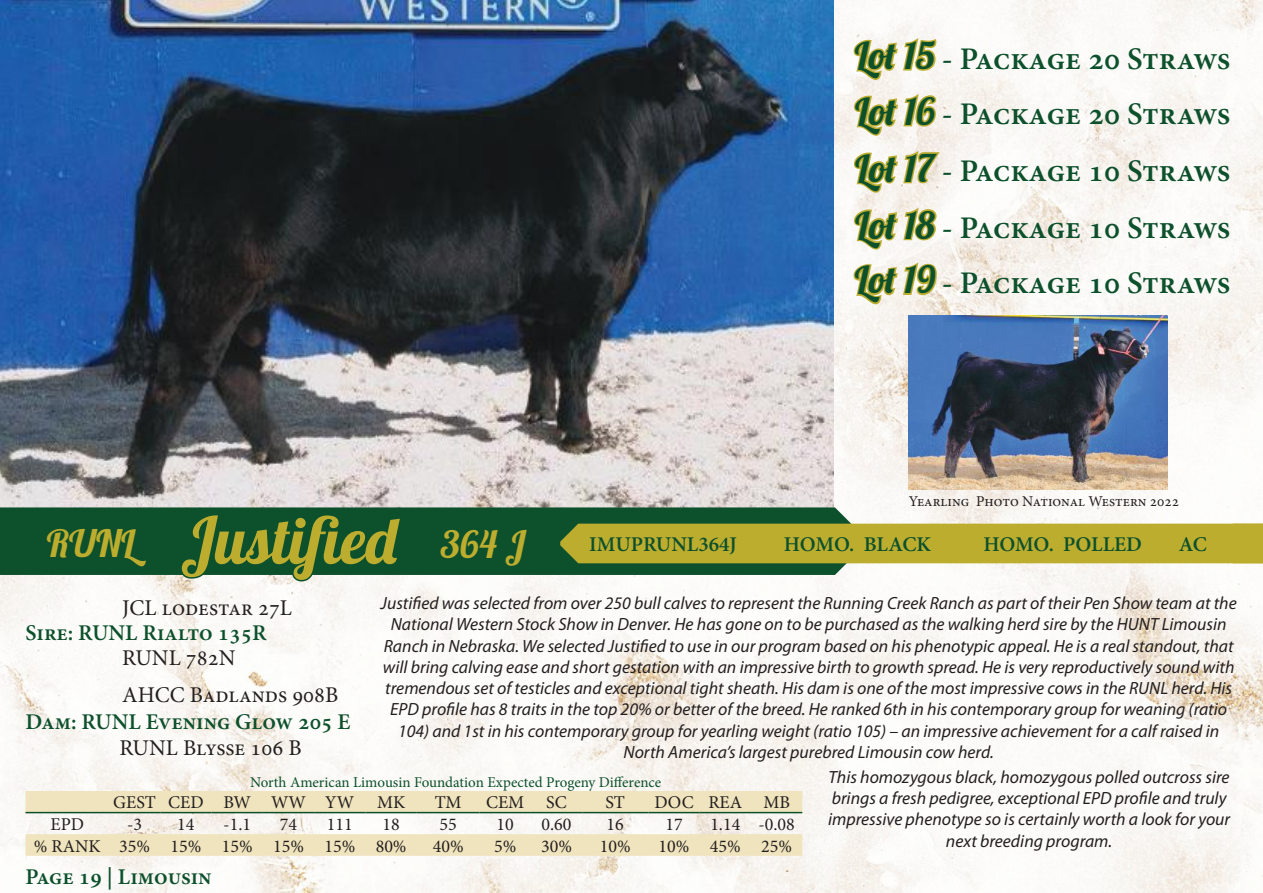
<style>
.page{position:relative;width:1263px;height:893px;background:#fff}
.page>*{position:absolute;margin:0;border:0;box-sizing:border-box;transform-origin:0 0}
.t1{font:64.5px "Lobster 1.4";letter-spacing:.01em;color:#bdad2f}
.t2{font:600 31.5px/56.1px "Minion Pro";letter-spacing:-.015em;color:#0d502c;text-align:justify}
.t3{font:600 22.5px "Minion Pro";color:#0d502c}
.t4{font:22.5px "Minion Pro";color:#241f1f}
.t5{font:600 21px "Minion Pro";color:#0d502c}
.t6{font:18px "Minion Pro";color:#241f1f}
.t7{font:italic 17.7px/21.3px "Myriad Pro";color:#241f1f;text-align:center}
.t8{font:15px "Minion Pro";color:#0d502c}
.t9{font:15px "Minion Pro";color:#241f1f}
.s1{font-family:"Lobster 1.4";font-weight:400;font-size:37.5px}
.s2{font-size:37.5px}
</style>
<div class="page">
<img style="left:0;top:0;width:1263px;height:893px">
<img style="left:0;top:0;width:834px;height:507px">
<svg style="left:0;top:507px;width:853px;height:68px;fill:#0d502c"></svg>
<img style="left:909px;top:316px;width:259px;height:174px">
<svg style="left:852px;top:37px;width:87px;height:44px"></svg>
<svg style="left:852px;top:93px;width:89px;height:158px"></svg>
<svg style="left:852px;top:261px;width:86px;height:45px"></svg>
<svg style="left:26px;top:791px;width:776px;height:65px;fill:#efe4bd"></svg>
<hr style="left:26px;top:812px;width:83px;height:1px;background:#0d502c">
<hr style="left:109px;top:812px;width:51px;height:1px;background:#0d502c">
<hr style="left:160px;top:812px;width:52px;height:1px;background:#0d502c">
<hr style="left:212px;top:812px;width:51px;height:1px;background:#0d502c">
<hr style="left:263px;top:812px;width:51px;height:1px;background:#0d502c">
<hr style="left:314px;top:812px;width:51px;height:1px;background:#0d502c">
<hr style="left:365px;top:812px;width:52px;height:1px;background:#0d502c">
<hr style="left:417px;top:812px;width:63px;height:1px;background:#0d502c">
<hr style="left:480px;top:812px;width:51px;height:1px;background:#0d502c">
<hr style="left:531px;top:812px;width:51px;height:1px;background:#0d502c">
<hr style="left:582px;top:812px;width:66px;height:1px;background:#0d502c">
<hr style="left:648px;top:812px;width:52px;height:1px;background:#0d502c">
<hr style="left:700px;top:812px;width:51px;height:1px;background:#0d502c">
<hr style="left:751px;top:812px;width:51px;height:1px;background:#0d502c">
<div style="left:560px;top:524px;width:703px;height:39px;background:#bdad2f"></div>
<svg style="left:179px;top:512px;width:224px;height:71px"></svg>
<div style="left:44px;top:521px;width:106px;height:48px;background:#0d502c"></div>
<svg style="left:438px;top:526px;width:93px;height:114px"></svg>
<h2 class="t2" style="left:855px;top:30px;width:377px"><span class="s1">Lot 15</span> - Package 20 Straws <span class="s1">Lot 16</span> - Package 20 Straws <span class="s1">Lot 17</span> - Package 10 Straws <span class="s1">Lot 18</span> - Package 10 Straws <span class="s1">Lot 19</span> - Package 10 Straws</h2>
<p class="t9" style="left:909px;top:491px;width:272px">Yearling Photo National Western 2022</p>
<p class="t5" style="left:784px;top:530px;width:149px">HOMO. BLACK</p>
<p class="t5" style="left:1179px;top:530px;width:30px">AC</p>
<h1 class="t1" style="left:47px;top:499px;width:480px"><span class="s2">RUNL</span> Justified <span class="s2">364 J</span></h1>
<p class="t7" style="left:381px;top:592px;width:858px">Justified was selected from over 250 bull calves to represent the Running Creek Ranch as part of their Pen Show team at the National Western Stock Show in Denver. He has gone on to be purchased as the walking herd sire by the HUNT Limousin Ranch in Nebraska. We selected Justified to use in our program based on his phenotypic appeal. He is a real standout, that will bring calving ease and short gestation with an impressive birth to growth spread. He is very reproductively sound with tremendous set of testicles and exceptional tight sheath. His dam is one of the most impressive cows in the RUNL herd. His EPD profile has 8 traits in the top 20% or better of the breed. He ranked 6th in his contemporary group for weaning (ratio 104) and 1st in his contemporary group for yearling weight (ratio 105) – an impressive achievement for a calf raised in North America’s largest purebred Limousin cow herd.</p>
<p class="t7" style="left:828px;top:766px;width:404px">This homozygous black, homozygous polled outcross sire brings a fresh pedigree, exceptional EPD profile and truly impressive phenotype so is certainly worth a look for your next breeding program.</p>
<p class="t5" style="left:589px;top:530px;width:149px">IMUPRUNL364J</p>
<p class="t5" style="left:983px;top:530px;width:160px">HOMO. POLLED</p>
<p class="t4" style="left:122px;top:593px;width:171px">JCL lodestar 27L</p>
<p class="t3" style="left:26px;top:617px;width:243px">Sire: RUNL Rialto 135R</p>
<p class="t4" style="left:122px;top:643px;width:115px">RUNL 782N</p>
<p class="t4" style="left:122px;top:680px;width:218px">AHCC Badlands 908B</p>
<p class="t4" style="left:119px;top:732px;width:184px">RUNL Blysse 106 B</p>
<p class="t3" style="left:26px;top:706px;width:327px">Dam: RUNL Evening Glow 205 E</p>
<p class="t8" style="left:250px;top:772px;width:413px">North American Limousin Foundation Expected Progeny Difference</p>
<p class="t6" style="left:113px;top:790px;width:243px">GEST CED BW WW YW</p>
<p class="t6" style="left:377px;top:790px;width:30px">MK</p>
<p class="t6" style="left:435px;top:790px;width:29px">TM</p>
<p class="t6" style="left:486px;top:790px;width:82px">CEM SC</p>
<p class="t6" style="left:605px;top:790px;width:21px">ST</p>
<p class="t6" style="left:654px;top:790px;width:137px">DOC REA MB</p>
<p class="t6" style="left:50px;top:812px;width:35px">EPD</p>
<p class="t6" style="left:127px;top:812px;width:17px">-3</p>
<p class="t6" style="left:177px;top:812px;width:19px">14</p>
<p class="t6" style="left:223px;top:812px;width:29px">-1.1</p>
<p class="t6" style="left:280px;top:812px;width:19px">74</p>
<p class="t6" style="left:327px;top:812px;width:27px">111</p>
<p class="t6" style="left:382px;top:812px;width:19px">18</p>
<p class="t6" style="left:439px;top:812px;width:19px">55</p>
<p class="t6" style="left:497px;top:812px;width:19px">10</p>
<p class="t6" style="left:541px;top:812px;width:32px">0.60</p>
<p class="t6" style="left:607px;top:812px;width:19px">16</p>
<p class="t6" style="left:665px;top:812px;width:19px">17</p>
<p class="t6" style="left:710px;top:812px;width:86px">1.14 -0.08</p>
<p class="t6" style="left:34px;top:834px;width:374px">% RANK 35% 15% 15% 15% 15% 80%</p>
<p class="t6" style="left:433px;top:834px;width:32px">40%</p>
<p class="t6" style="left:494px;top:834px;width:24px">5%</p>
<p class="t6" style="left:541px;top:834px;width:32px">30%</p>
<p class="t6" style="left:600px;top:834px;width:32px">10%</p>
<p class="t6" style="left:659px;top:834px;width:135px">10% 45% 25%</p>
<p class="t3" style="left:25px;top:861px;width:188px">Page 19 | Limousin</p>
</div>
